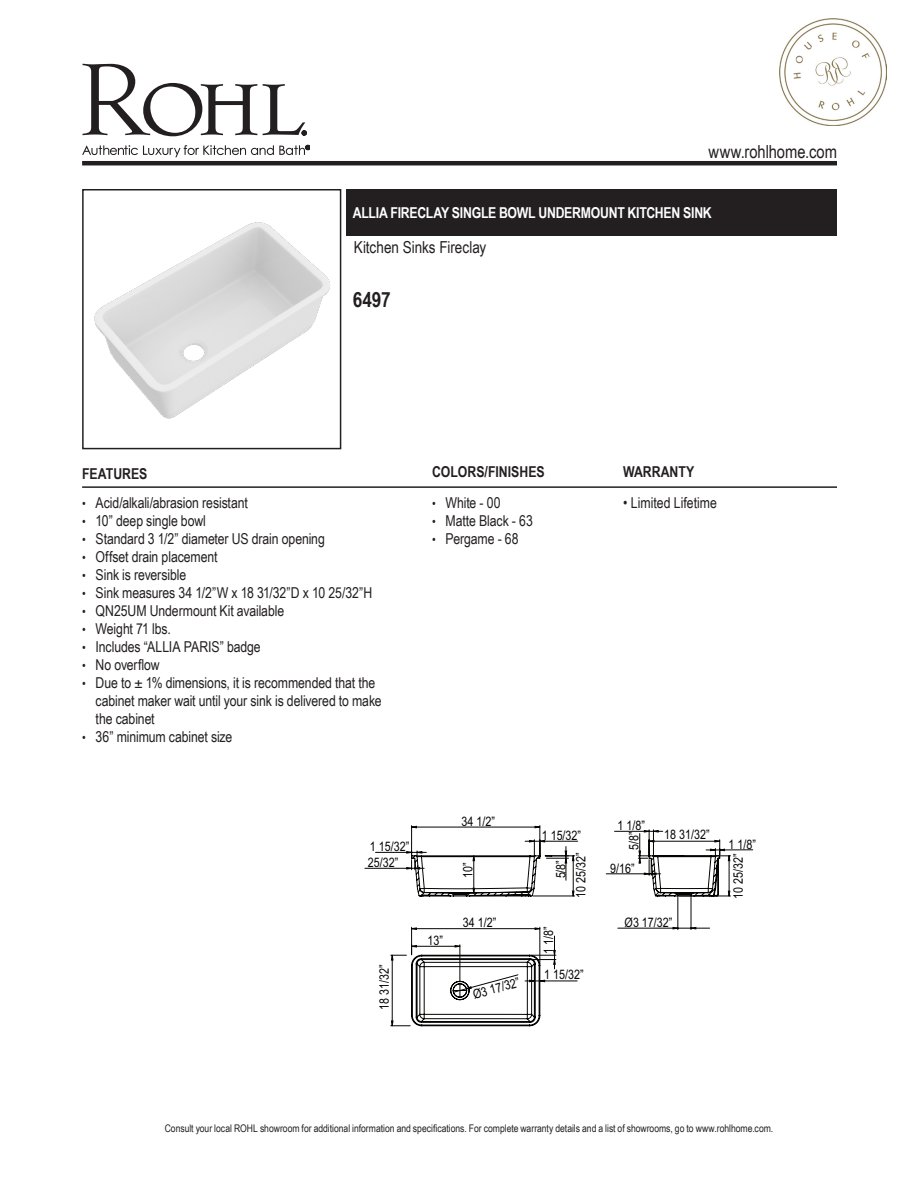
<style>
.page{position:relative;width:918px;height:1188px;background:#fff}
.page>*{position:absolute;margin:0;border:0;box-sizing:border-box;transform-origin:0 0}
.Product_Info_Nest{font:700 21px "Arial Narrow";color:#231f20}
.t1{font:18px "Arial Narrow";letter-spacing:-.005em;color:#231f20}
.t2{font:16.5px "Arial Narrow";color:#231f20}
.t3{font:15px/18px "Arial Narrow";letter-spacing:-.01em;color:#231f20}
.Product_Title_Bar{font:700 15px "Arial Narrow";letter-spacing:-.015em;color:#fff}
.t4{font:700 15px "Arial Narrow";color:#231f20}
.t5{font:13.05px "Arial Narrow";color:#040503}
.t6{font:10.5px "Arial Narrow";color:#231f20}
.s1{font-size:12.75px}
</style>
<div class="page">
<svg style="left:82px;top:64px;width:175px;height:72px"></svg>
<svg style="left:263px;top:84px;width:44px;height:51px"></svg>
<svg style="left:82px;top:145px;width:228px;height:12px"></svg>
<hr style="left:82px;top:161px;width:755px;height:4px;background:#231f20">
<hr style="left:82px;top:486px;width:755px;height:2px;background:#231f20">
<div style="left:346px;top:189px;width:491px;height:46px;background:#231f20"></div>
<img style="left:94px;top:222px;width:236px;height:197px">
<div style="left:82px;top:189px;width:259px;height:260px;border:2px solid #231f20"></div>
<hr style="left:679px;top:896px;width:52px;height:1px;background:#040503">
<hr style="left:654px;top:856px;width:77px;height:1px;background:#040503">
<svg style="left:391px;top:826px;width:339px;height:201px"></svg>
<svg style="left:411px;top:855px;width:309px;height:171px"></svg>
<img style="left:779px;top:19px;width:107px;height:107px">
<p class="t1" style="left:709px;top:138px;width:130px">www.rohlhome.com</p>
<p class="Product_Title_Bar" style="left:353px;top:201px;width:361px">ALLIA FIRECLAY SINGLE BOWL UNDERMOUNT KITCHEN SINK</p>
<p class="t2" style="left:354px;top:235px;width:134px">Kitchen Sinks Fireclay</p>
<p class="t4" style="left:82px;top:462px;width:67px">FEATURES</p>
<p class="Product_Info_Nest" style="left:353px;top:284px;width:39px">6497</p>
<p class="t4" style="left:432px;top:460px;width:114px">COLORS/FINISHES</p>
<p class="t4" style="left:623px;top:460px;width:73px">WARRANTY</p>
<p class="t3" style="left:82px;top:494px;width:167px"><span class="s1">•</span> Acid/alkali/abrasion resistant</p>
<p class="t3" style="left:623px;top:494px;width:95px">• Limited Lifetime</p>
<p class="t3" style="left:82px;top:512px;width:125px"><span class="s1">•</span> 10” deep single bowl</p>
<p class="t3" style="left:82px;top:530px;width:244px"><span class="s1">•</span> Standard 3 1/2” diameter US drain opening</p>
<p class="t3" style="left:82px;top:548px;width:137px"><span class="s1">•</span> Offset drain placement</p>
<p class="t3" style="left:82px;top:566px;width:106px"><span class="s1">•</span> Sink is reversible</p>
<p class="t3" style="left:82px;top:584px;width:292px"><span class="s1">•</span> Sink measures 34 1/2”W x 18 31/32”D x 10 25/32”H</p>
<p class="t3" style="left:82px;top:602px;width:204px"><span class="s1">•</span> QN25UM Undermount Kit available</p>
<p class="t3" style="left:82px;top:620px;width:90px"><span class="s1">•</span> Weight 71 lbs.</p>
<p class="t3" style="left:82px;top:638px;width:180px"><span class="s1">•</span> Includes “ALLIA PARIS” badge</p>
<p class="t3" style="left:82px;top:656px;width:79px"><span class="s1">•</span> No overflow</p>
<p class="t3" style="left:96px;top:674px;width:288px;text-indent:-14px"><span class="s1">•</span> Due to ± 1% dimensions, it is recommended that the cabinet maker wait until your sink is delivered to make the cabinet</p>
<p class="t3" style="left:82px;top:728px;width:152px"><span class="s1">•</span> 36” minimum cabinet size</p>
<p class="t3" style="left:432px;top:494px;width:70px"><span class="s1">•</span> White - 00</p>
<p class="t3" style="left:432px;top:512px;width:102px"><span class="s1">•</span> Matte Black - 63</p>
<p class="t3" style="left:432px;top:530px;width:88px"><span class="s1">•</span> Pergame - 68</p>
<p class="t5" style="left:461px;top:811px;width:35px">34 1/2”</p>
<p class="t5" style="left:458px;top:878px;width:17px;rotate:-90deg">10”</p>
<p class="t5" style="left:618px;top:816px;width:29px">1 1/8”</p>
<p class="t5" style="left:542px;top:826px;width:41px">1 15/32”</p>
<p class="t5" style="left:664px;top:825px;width:47px">18 31/32”</p>
<p class="t5" style="left:624px;top:850px;width:20px;rotate:-90deg">5/8”</p>
<p class="t5" style="left:729px;top:834px;width:29px">1 1/8”</p>
<p class="t5" style="left:370px;top:837px;width:41px">1 15/32”</p>
<p class="t5" style="left:368px;top:853px;width:32px">25/32”</p>
<p class="t5" style="left:571px;top:898px;width:47px;rotate:-90deg">10 25/32”</p>
<p class="t5" style="left:729px;top:899px;width:47px;rotate:-90deg">10 25/32”</p>
<p class="t5" style="left:551px;top:878px;width:20px;rotate:-90deg">5/8”</p>
<p class="t5" style="left:610px;top:859px;width:26px">9/16”</p>
<p class="t5" style="left:375px;top:1010px;width:47px;rotate:-90deg">18 31/32”</p>
<p class="t5" style="left:428px;top:931px;width:17px">13”</p>
<p class="t5" style="left:463px;top:913px;width:35px">34 1/2”</p>
<p class="t5" style="left:471px;top:985px;width:49px;rotate:-15deg">Ø3 17/32”</p>
<p class="t5" style="left:539px;top:954px;width:29px;rotate:-90deg">1 1/8”</p>
<p class="t5" style="left:544px;top:965px;width:41px">1 15/32”</p>
<p class="t5" style="left:625px;top:912px;width:49px">Ø3 17/32”</p>
<p class="t6" style="left:165px;top:1121px;width:610px">Consult your local ROHL showroom for additional information and specifications. For complete warranty details and a list of showrooms, go to www.rohlhome.com.</p>
</div>
